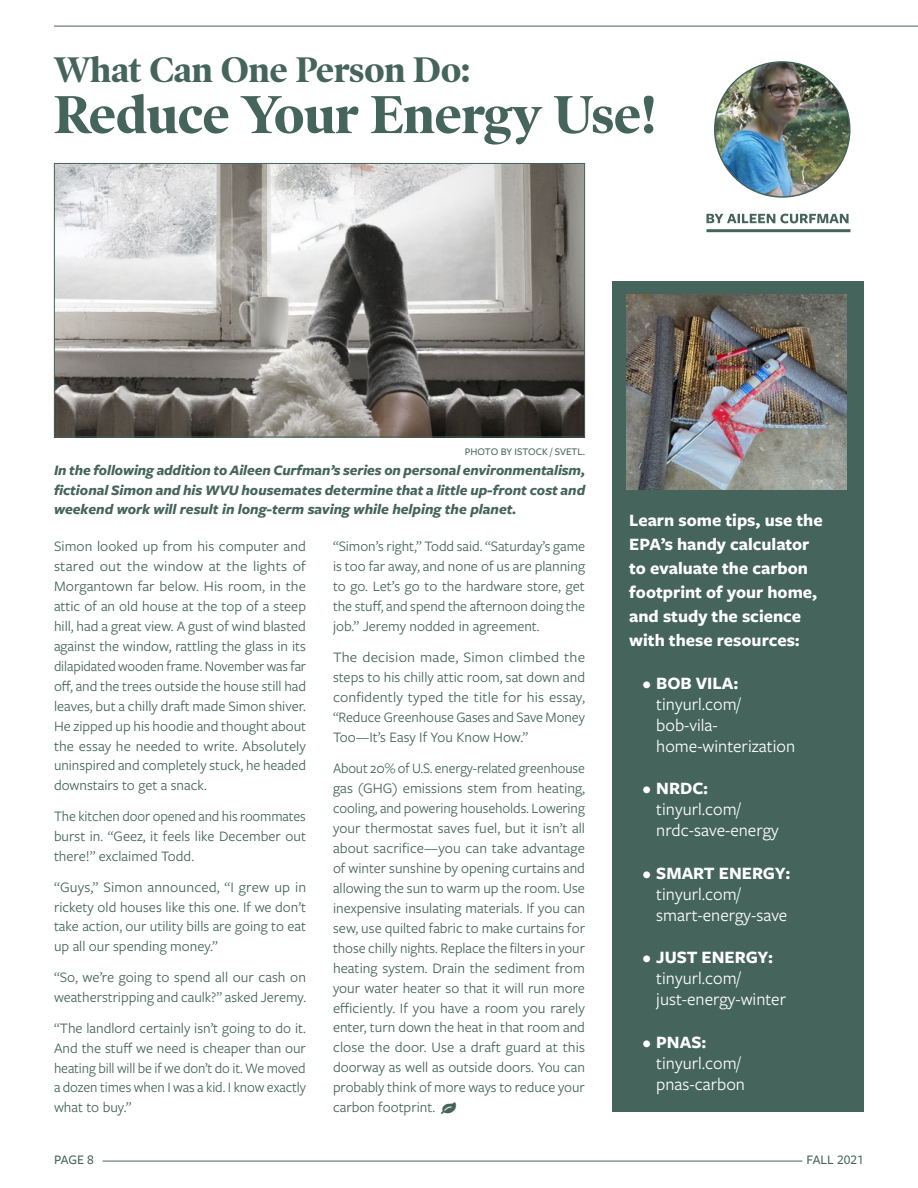
<style>
.page{position:relative;width:918px;height:1188px;background:#fff}
.page>*{position:absolute;margin:0;border:0;box-sizing:border-box;transform-origin:0 0}
.t1{font:700 54px "Poynter OS Disp";color:#45645b}
.t2{font:700 36px "Poynter OS Disp";color:#45645b}
.t3{font:700 18px/24px "Freight Sans Pro";color:#fff}
.t4{font:18px/21px "Freight Sans Pro";color:#fff}
.t5{font:15px/20px "Freight Sans Pro";color:#45645b;text-align:justify}
.t6{font:15px/20px "Freight Sans Pro";color:#45645b;text-align:justify;scale:.96 1}
.t7{font:italic 700 15px/19.5px "Freight Sans Pro";color:#45645b;text-align:justify}
.t8{font:15px/20px "Freight Sans Pro";color:#45645b;text-align:justify;scale:1.05 1}
.t9{font:15px "Font Awesome";color:#45645b}
.t10{font:500 13.5px "Freight Sans Pro";color:#45645b}
.t11{font:500 10.5px "Freight Sans Pro";color:#45645b}
</style>
<div class="page">
<hr style="left:103px;top:1161px;width:699px;height:1px;background:#45645b">
<hr style="left:54px;top:26px;width:864px;height:1px;background:#45645b">
<img style="left:56px;top:165px;width:527px;height:270px">
<div style="left:54px;top:163px;width:531px;height:274px;border:1px solid #45645b"></div>
<svg style="left:706px;top:214px;width:143px;height:9px"></svg>
<img style="left:715px;top:62px;width:135px;height:135px;border-radius:68px">
<hr style="left:706px;top:229px;width:144px;height:3px;background:#45645b">
<div style="left:612px;top:281px;width:252px;height:830px;background:#45645b"></div>
<img style="left:626px;top:295px;width:221px;height:195px">
<h2 class="t2" style="left:54px;top:49px;width:418px">What Can One Person Do:</h2>
<h1 class="t1" style="left:54px;top:83px;width:604px">Reduce Your Energy Use!</h1>
<p class="t11" style="left:465px;top:445px;width:122px">PHOTO BY ISTOCK / SVETL.</p>
<p class="t7" style="left:54px;top:460px;width:533px">In the following addition to Aileen Curfman’s series on personal environmentalism, fictional Simon and his WVU housemates determine that a little up-front cost and weekend work will result in long-term saving while helping the planet.</p>
<p class="t5" style="left:54px;top:536px;width:254px">Simon looked up from his computer and stared out the window at the lights of Morgantown far below. His room, in the attic of an old house at the top of a steep hill, had a great view. A gust of wind blasted against the window, rattling the glass in its dilapidated wooden frame. November was far off, and the trees outside the house still had leaves, but a chilly draft made Simon shiver.<br>He zipped up his hoodie and thought about the essay he needed to write. Absolutely uninspired and completely stuck, he headed downstairs to get a snack.</p>
<p class="t5" style="left:54px;top:806px;width:253px">The kitchen door opened and his roommates burst in. “Geez, it feels like December out there!” exclaimed Todd.</p>
<p class="t5" style="left:54px;top:876px;width:254px">“Guys,” Simon announced, “I grew up in rickety old houses like this one. If we don’t take action, our utility bills are going to eat up all our spending money.”</p>
<p class="t5" style="left:54px;top:967px;width:254px">“So, we’re going to spend all our cash on weatherstripping and caulk?” asked Jeremy.</p>
<p class="t5" style="left:54px;top:1017px;width:254px">“The landlord certainly isn’t going to do it.<br>And the stuff we need is cheaper than our heating bill will be if we don’t do it. We moved a dozen times when I was a kid. I know exactly what to buy.”</p>
<p class="t5" style="left:333px;top:536px;width:254px">“Simon’s right,” Todd said. “Saturday’s game is too far away, and none of us are planning to go. Let’s go to the hardware store, get the stuff, and spend the afternoon doing the job.” Jeremy nodded in agreement.</p>
<p class="t8" style="left:333px;top:647px;width:242px">The decision made, Simon climbed the steps to his chilly attic room, sat down and confidently typed the title for his essay, “Reduce Greenhouse Gases and Save Money Too—It’s Easy If You Know How.”</p>
<p class="t6" style="left:333px;top:757px;width:264px">About 20% of U.S. energy-related greenhouse gas (GHG) emissions stem from heating, cooling, and powering households. Lowering your thermostat saves fuel, but it isn’t all about sacrifice—you can take advantage of winter sunshine by opening curtains and allowing the sun to warm up the room. Use inexpensive insulating materials. If you can sew, use quilted fabric to make curtains for those chilly nights. Replace the filters in your heating system. Drain the sediment from your water heater so that it will run more efficiently. If you have a room you rarely enter, turn down the heat in that room and close the door. Use a draft guard at this doorway as well as outside doors. You can probably think of more ways to reduce your carbon footprint.</p>
<p class="t9" style="left:441px;top:1101px;width:16px">●</p>
<p class="t3" style="left:629px;top:507px;width:195px">Learn some tips, use the<br>EPA’s handy calculator to evaluate the carbon footprint of your home, and study the science with these resources:</p>
<p class="t3" style="left:643px;top:670px;width:97px">• BOB VILA:</p>
<p class="t4" style="left:656px;top:692px;width:140px">tinyurl.com/ bob-vila&shy;home-winterization</p>
<p class="t3" style="left:643px;top:776px;width:67px">• NRDC:</p>
<p class="t4" style="left:656px;top:798px;width:124px">tinyurl.com/ nrdc-save-energy</p>
<p class="t3" style="left:643px;top:860px;width:149px">• SMART ENERGY:</p>
<p class="t4" style="left:656px;top:883px;width:133px">tinyurl.com/ smart-energy-save</p>
<p class="t3" style="left:643px;top:945px;width:132px">• JUST ENERGY:</p>
<p class="t4" style="left:656px;top:967px;width:131px">tinyurl.com/ just-energy-winter</p>
<p class="t3" style="left:643px;top:1029px;width:65px">• PNAS:</p>
<p class="t4" style="left:656px;top:1052px;width:90px">tinyurl.com/ pnas-carbon</p>
<p class="t10" style="left:54px;top:1151px;width:42px">PAGE 8</p>
<p class="t10" style="left:807px;top:1151px;width:59px">FALL 2021</p>
</div>
